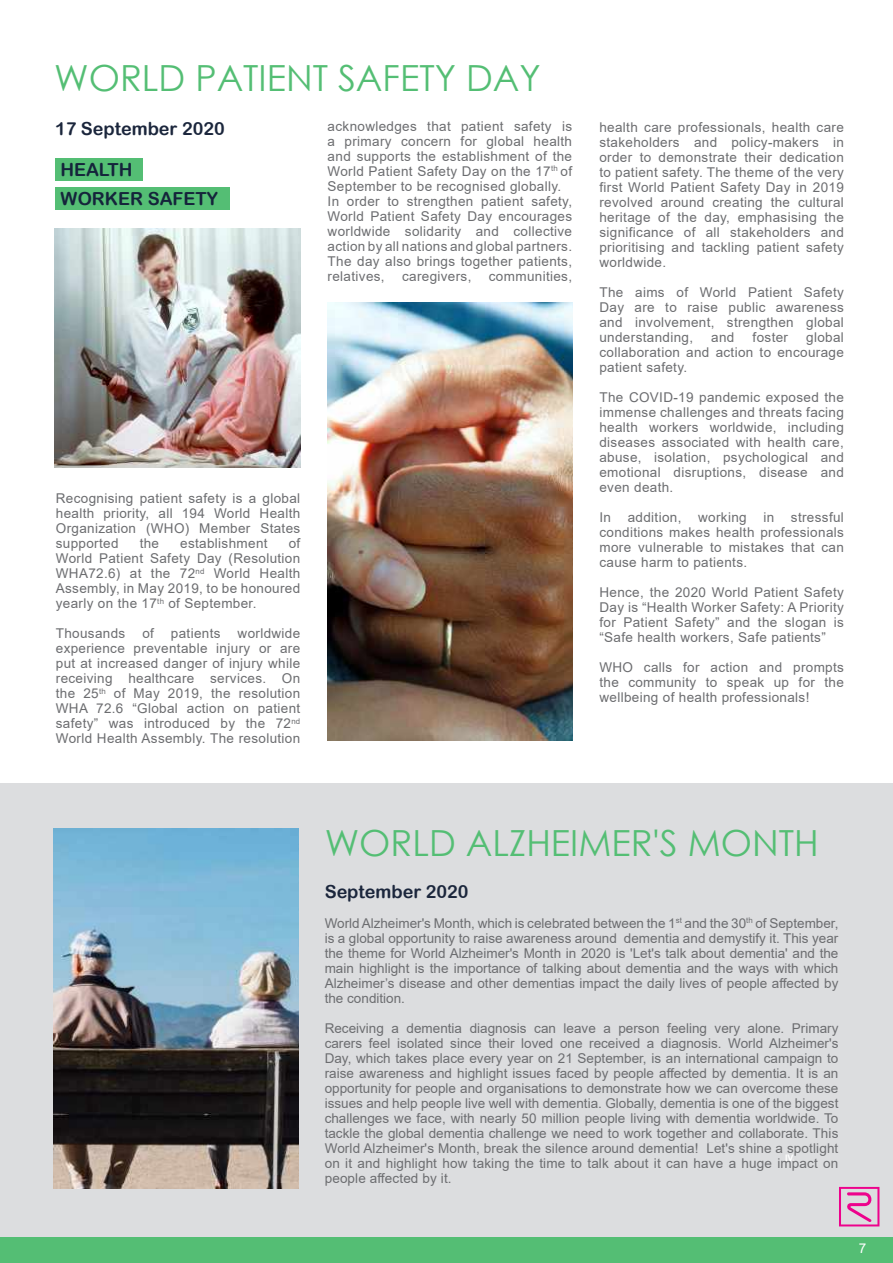
<style>
.page{position:relative;width:893px;height:1263px;background:#fff}
.page>*{position:absolute;margin:0;border:0;box-sizing:border-box;transform-origin:0 0}
.t1{font:36px "Century Gothic";color:#54be74}
.t2{font:18px "Arial Rounded MT Bold";color:#1b263c}
.t3{font:18px "Arial Rounded MT Bold";color:#15243b}
.t4{font:13.5px/15px "Arial";letter-spacing:.025em;color:#6c6d70;text-align:justify}
.t5{font:13.5px "Arial";color:#fff}
.t6{font:700 9px "Arial";color:#fff}
</style>
<div class="page">
<div style="left:55px;top:188px;width:175px;height:22px;background:#54be74"></div>
<div style="left:55px;top:158px;width:87px;height:23px;background:#54be74"></div>
<div style="left:0;top:783px;width:893px;height:480px;background:#dcdddf"></div>
<div style="left:0;top:1237px;width:893px;height:26px;background:#54be74"></div>
<img style="left:328px;top:303px;width:244px;height:438px">
<img style="left:54px;top:229px;width:246px;height:239px">
<svg style="left:839px;top:1187px;width:40px;height:39px"></svg>
<img style="left:54px;top:829px;width:244px;height:359px">
<h1 class="t1" style="left:54px;top:52px;width:488px">WORLD PATIENT SAFETY DAY</h1>
<p class="t4" style="left:328px;top:118px;width:246px;text-align:left">acknowledges that patient safety is a primary concern for global health and supports the establishment of the World Patient Safety Day on the 17<sup>th</sup> of September to be recognised globally.<br>In order to strengthen patient safety, World Patient Safety Day encourages worldwide solidarity and collective action by all nations and global partners.<br>The day also brings together patients, relatives,</p>
<h2 class="t2" style="left:55px;top:118px;width:171px">17 September 2020</h2>
<h2 class="t3" style="left:60px;top:159px;width:74px">HEALTH</h2>
<h2 class="t3" style="left:61px;top:188px;width:159px">WORKER SAFETY</h2>
<p class="t4" style="left:402px;top:268px;width:71px">caregivers,</p>
<p class="t4" style="left:489px;top:268px;width:85px">communities,</p>
<p class="t4" style="left:56px;top:491px;width:246px">Recognising patient safety is a global health priority, all 194 World Health Organization (WHO) Member States supported</p>
<p class="t4" style="left:56px;top:536px;width:246px;text-indent:233px">of World Patient Safety Day (Resolution WHA72.6) at the 72<sup>nd</sup> World Health Assembly, in May 2019, to be honoured yearly on the 17<sup>th</sup> of September.</p>
<p class="t4" style="left:56px;top:626px;width:71px">Thousands</p>
<p class="t4" style="left:142px;top:626px;width:13px">of</p>
<p class="t4" style="left:171px;top:626px;width:51px">patients</p>
<p class="t4" style="left:140px;top:536px;width:21px">the</p>
<p class="t4" style="left:180px;top:536px;width:89px">establishment</p>
<p class="t4" style="left:56px;top:626px;width:246px;text-indent:182px">worldwide experience preventable injury or are put at increased danger of injury while receiving healthcare services. On the 25<sup>th</sup> of May 2019, the resolution WHA 72.6 “Global action on patient safety” was introduced by the 72<sup>nd </sup>World Health Assembly. The resolution</p>
<p class="t4" style="left:599px;top:119px;width:246px">health care professionals, health care stakeholders and policy-makers in order to demonstrate their dedication to patient safety. The theme of the very first World Patient Safety Day in 2019 revolved around creating the cultural heritage of the day, emphasising the significance of all stakeholders and prioritising and tackling patient safety worldwide.</p>
<p class="t4" style="left:599px;top:284px;width:246px">The aims of World Patient Safety Day are to raise public awareness and involvement, strengthen global understanding,</p>
<p class="t4" style="left:711px;top:329px;width:25px">and</p>
<p class="t4" style="left:753px;top:329px;width:37px">foster</p>
<p class="t4" style="left:599px;top:329px;width:246px;text-indent:207px">global collaboration and action to encourage patient safety.</p>
<p class="t4" style="left:599px;top:389px;width:246px">The COVID-19 pandemic exposed the immense challenges and threats facing health workers worldwide, including diseases associated with health care, abuse, isolation, psychological and emotional disruptions, disease and even death.</p>
<p class="t4" style="left:599px;top:509px;width:246px">In addition, working in stressful conditions makes health professionals more vulnerable to mistakes that can cause harm to patients.</p>
<p class="t4" style="left:599px;top:584px;width:246px">Hence, the 2020 World Patient Safety Day is “Health Worker Safety: A Priority for Patient Safety” and the slogan is “Safe health workers, Safe patients”</p>
<p class="t4" style="left:599px;top:659px;width:246px">WHO calls for action and prompts the community to speak up for the wellbeing of health professionals!</p>
<h1 class="t1" style="left:325px;top:818px;width:495px">WORLD ALZHEIMER'S MONTH</h1>
<h2 class="t2" style="left:325px;top:881px;width:145px">September 2020</h2>
<p class="t4" style="left:325px;top:915px;width:515px">World Alzheimer's Month, which is celebrated between the 1<sup>st</sup> and the 30<sup>th</sup> of September, is a global opportunity to raise awareness around dementia and demystify it. This year the theme for World Alzheimer's Month in 2020 is 'Let's talk about dementia' and the main highlight is the importance of talking about dementia and the ways with which Alzheimer’s disease and other dementias impact the daily lives of people affected by the condition.</p>
<p class="t4" style="left:325px;top:1020px;width:515px">Receiving a dementia diagnosis can leave a person feeling very alone. Primary carers feel isolated since their loved one received a diagnosis. World Alzheimer's Day, which takes place every year on 21 September, is an international campaign to raise awareness and highlight issues faced by people affected by dementia. It is an opportunity for people and organisations to demonstrate how we can overcome these issues and help people live well with dementia. Globally, dementia is one of the biggest challenges we face, with nearly 50 million people living with dementia worldwide. To tackle the global dementia challenge we need to work together and collaborate. This World Alzheimer's Month, break the silence around dementia! Let's shine a spotlight on it and highlight how taking the time to talk about it can have a huge impact on people affected by it.</p>
<p class="t6" style="left:785px;top:1151px;width:11px">IV.</p>
<p class="t5" style="left:859px;top:1239px;width:9px">7</p>
</div>
